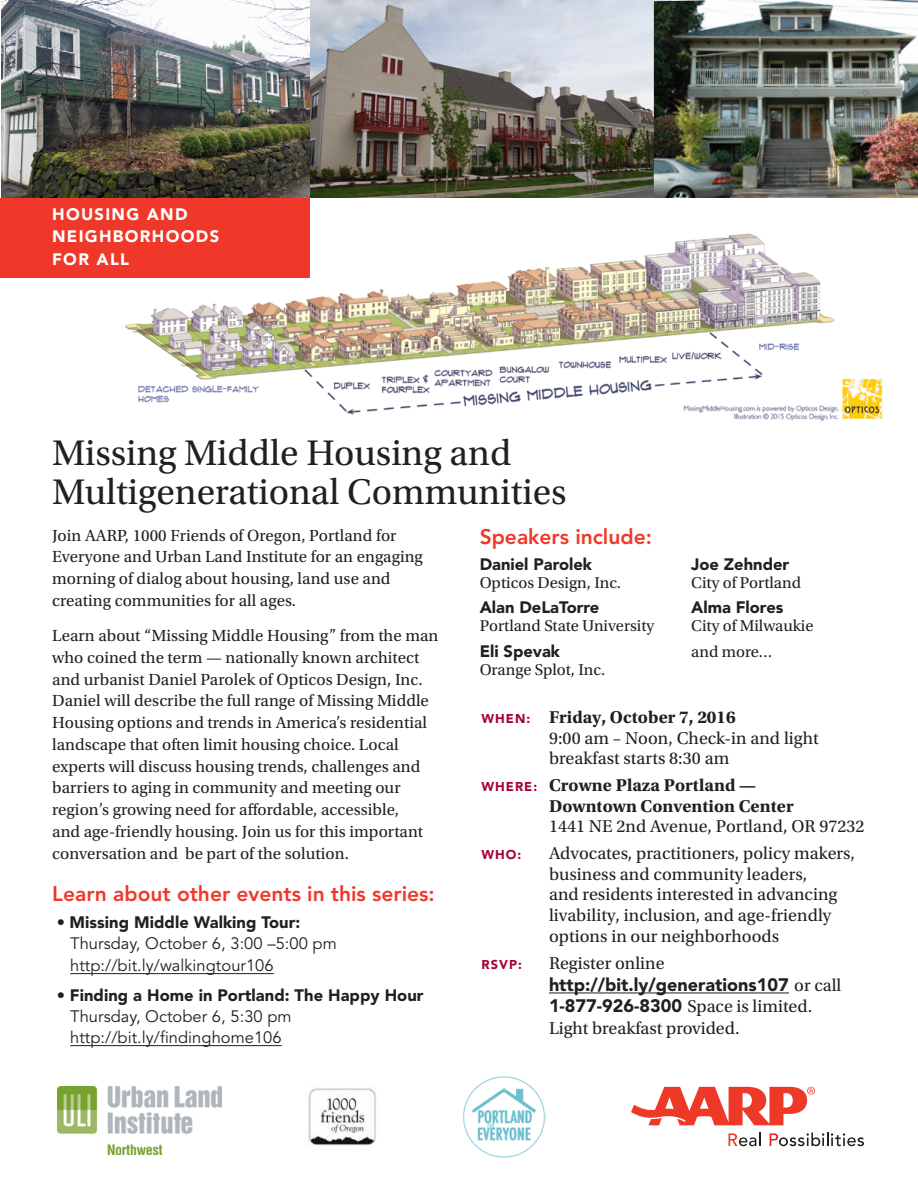
<style>
.page{position:relative;width:918px;height:1188px;background:#fff}
.page>*{position:absolute;margin:0;border:0;box-sizing:border-box;transform-origin:0 0}
.t1{font:37.5px/39px "Utopia Std";color:#231f20}
.t2{font:800 21px "Avenir LT Std";color:#ef3829}
.t3{font:18px/20.7px "Utopia Std";letter-spacing:.005em;color:#231f20}
.t4{font:700 18px/20.7px "Utopia Std";letter-spacing:.005em;color:#231f20}
.t5{font:900 18px "Avenir LT Std";color:#231f20}
.t6{font:16.95px/21.8px "Utopia Std";letter-spacing:.005em;color:#231f20}
.t7{font:16.5px/21px "Avenir LT Std";letter-spacing:.005em;color:#231f20}
.t8{font:16.5px/25.5px "Utopia Std";color:#231f20}
.t9{font:900 16.5px "Avenir LT Std";color:#231f20}
.t10{font:900 16.5px/22.5px "Avenir LT Std";letter-spacing:.08em;color:#fff}
.t11{font:900 12.75px "Avenir LT Std";letter-spacing:.08em;color:#a50235}
.s1{font-weight:900}
.s2{font-family:"Avenir LT Std";font-weight:900;font-size:12.75px;color:#a50235}
.s3{font-weight:700}
.s4{font-family:"Utopia Std";font-weight:400}
.s5{font-family:"Avenir LT Std";font-weight:900}
</style>
<div class="page">
<img style="left:125px;top:233px;width:758px;height:188px">
<img style="left:2px;top:0;width:652px;height:198px">
<img style="left:58px;top:1086px;width:164px;height:69px">
<img style="left:463px;top:1076px;width:83px;height:82px">
<img style="left:308px;top:1086px;width:68px;height:60px">
<svg style="left:631px;top:1087px;width:184px;height:38px"></svg>
<svg style="left:729px;top:1133px;width:32px;height:13px"></svg>
<svg style="left:770px;top:1133px;width:94px;height:13px"></svg>
<div style="left:0;top:198px;width:310px;height:79px;background:#ef3829"></div>
<img style="left:654px;top:0;width:264px;height:198px">
<hr style="left:70px;top:973px;width:204px;height:1px;background:#231f20">
<hr style="left:70px;top:1045px;width:212px;height:1px;background:#231f20">
<hr style="left:549px;top:993px;width:240px;height:1px;background:#231f20">
<p class="t10" style="left:52px;top:203px;width:169px">HOUSING AND<br>NEIGHBORHOODS<br>FOR ALL</p>
<h1 class="t1" style="left:52px;top:434px;width:516px">Missing Middle Housing and<br>Multigenerational Communities</h1>
<p class="t6" style="left:52px;top:525px;width:372px">Join AARP, 1000 Friends of Oregon, Portland for Everyone and Urban Land Institute for an engaging morning of dialog about housing, land use and creating communities for all ages.</p>
<p class="t6" style="left:52px;top:625px;width:388px">Learn about “Missing Middle Housing” from the man who coined the term — nationally known architect and urbanist Daniel Parolek of Opticos Design, Inc.<br>Daniel will describe the full range of Missing Middle Housing options and trends in America’s residential landscape that often limit housing choice. Local experts will discuss housing trends, challenges and barriers to aging in community and meeting our region’s growing need for affordable, accessible,<br>and age-friendly housing. Join us for this important conversation and be part of the solution.</p>
<p class="t2" style="left:52px;top:881px;width:384px">Learn about other events in this series:</p>
<p class="t7" style="left:70px;top:912px;width:268px;text-indent:-13px">• <span class="s1">Missing Middle Walking Tour:<br></span>Thursday, October 6, 3:00 –5:00 pm</p>
<p class="t7" style="left:70px;top:956px;width:205px">http://bit.ly/walkingtour106</p>
<p class="t9" style="left:57px;top:986px;width:368px">• Finding a Home in Portland: The Happy Hour</p>
<p class="t7" style="left:70px;top:1007px;width:223px">Thursday, October 6, 5:30 pm http://bit.ly/findinghome106</p>
<p class="t2" style="left:480px;top:524px;width:174px">Speakers include:</p>
<p class="t9" style="left:480px;top:554px;width:114px">Daniel Parolek</p>
<p class="t8" style="left:480px;top:570px;width:143px">Opticos Design, Inc.</p>
<p class="t9" style="left:480px;top:597px;width:121px">Alan DeLaTorre</p>
<p class="t8" style="left:480px;top:613px;width:176px">Portland State University</p>
<p class="t9" style="left:480px;top:641px;width:82px">Eli Spevak</p>
<p class="t8" style="left:480px;top:657px;width:127px">Orange Splot, Inc.</p>
<p class="t9" style="left:691px;top:554px;width:100px">Joe Zehnder</p>
<p class="t8" style="left:691px;top:570px;width:111px">City of Portland</p>
<p class="t9" style="left:691px;top:597px;width:94px">Alma Flores</p>
<p class="t8" style="left:691px;top:613px;width:124px">City of Milwaukie and more…</p>
<p class="t3" style="left:549px;top:707px;width:271px;text-indent:-68px"><span class="s2">WHEN:</span> <span class="s3">Friday, October 7, 2016<br></span>9:00 am – Noon, Check-in and light breakfast starts 8:30 am</p>
<p class="t4" style="left:549px;top:775px;width:246px;text-indent:-68px"><span class="s2">WHERE:</span> Crowne Plaza Portland —<br>Downtown Convention Center</p>
<p class="t3" style="left:549px;top:816px;width:317px">1441 NE 2nd Avenue, Portland, OR 97232</p>
<p class="t11" style="left:482px;top:847px;width:41px">WHO:</p>
<p class="t3" style="left:549px;top:843px;width:307px">Advocates, practitioners, policy makers, business and community leaders,<br>and residents interested in advancing livability, inclusion, and age-friendly options in our neighborhoods</p>
<p class="t11" style="left:482px;top:957px;width:42px">RSVP:</p>
<p class="t3" style="left:549px;top:953px;width:117px">Register online</p>
<p class="t5" style="left:549px;top:974px;width:294px">http://bit.ly/generations107 <span class="s4">or call</span></p>
<p class="t3" style="left:549px;top:996px;width:265px;line-height:21.5px"><span class="s5">1-877-926-8300</span> Space is limited.<br>Light breakfast provided.</p>
</div>
